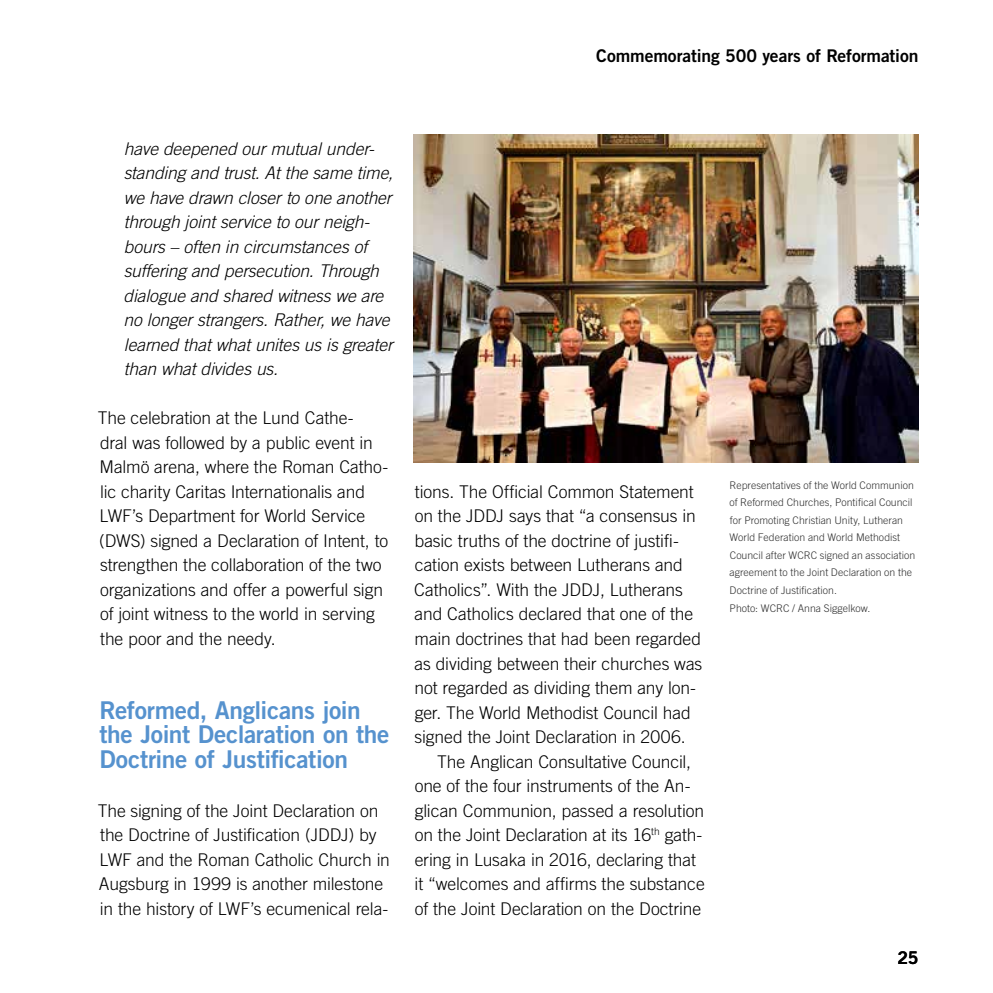
<style>
.page{position:relative;width:993px;height:993px;background:#fff}
.page>*{position:absolute;margin:0;border:0;box-sizing:border-box;transform-origin:0 0}
.t1{font:24.5px/24.5px "Trade Gothic LT Std Bd 2";letter-spacing:-.015em;color:#5692ce}
.t2{font:300 17.5px/24.5px "Trade Gothic LT Std";letter-spacing:-.005em;color:#000}
.t3{font:italic 300 17.5px/24.5px "Trade Gothic LT Std";letter-spacing:-.005em;color:#000}
.t4{font:17.5px "Trade Gothic LT Std Bd 2";letter-spacing:-.005em;color:#000}
.t5{font:300 10.5px/17.5px "Trade Gothic LT Std";letter-spacing:.005em;color:#323232}
</style>
<div class="page">
<img style="left:414px;top:134px;width:504px;height:329px">
<p class="t4" style="left:596px;top:45px;width:323px">Commemorating 500 years of Reformation</p>
<p class="t3" style="left:123px;top:136px;width:271px">have deepened our mutual under&shy;standing and trust. At the same time, we have drawn closer to one another through joint service to our neigh&shy;bours – often in circumstances of suffering and persecution. Through dialogue and shared witness we are no longer strangers. Rather, we have learned that what unites us is greater than what divides us.</p>
<p class="t2" style="left:98px;top:405px;width:292px">The celebration at the Lund Cathe-<br>dral was followed by a public event in Malmö arena, where the Roman Catho&shy;lic charity Caritas Internationalis and LWF’s Department for World Service (DWS) signed a Declaration of Intent, to strengthen the collaboration of the two organizations and offer a powerful sign of joint witness to the world in serving the poor and the needy.</p>
<h1 class="t1" style="left:99px;top:697px;width:291px">Reformed, Anglicans join the Joint Declaration on the<br>Doctrine of Justification</h1>
<p class="t2" style="left:98px;top:797px;width:293px">The signing of the Joint Declaration on the Doctrine of Justification (JDDJ) by LWF and the Roman Catholic Church in Augsburg in 1999 is another milestone in the history of LWF’s ecumenical rela-</p>
<p class="t2" style="left:415px;top:479px;width:280px">tions. The Official Common Statement</p>
<p class="t2" style="left:414px;top:503px;width:282px">on the JDDJ says that “a consensus in</p>
<p class="t2" style="left:414px;top:528px;width:266px">basic truths of the doctrine of justifi-</p>
<p class="t2" style="left:414px;top:552px;width:269px">cation exists between Lutherans and</p>
<p class="t2" style="left:414px;top:577px;width:270px">Catholics”. With the JDDJ, Lutherans</p>
<p class="t2" style="left:414px;top:601px;width:280px">and Catholics declared that one of the</p>
<p class="t2" style="left:414px;top:626px;width:288px">main doctrines that had been regarded</p>
<p class="t2" style="left:414px;top:650px;width:289px">as dividing between their churches was</p>
<p class="t2" style="left:414px;top:675px;width:283px">not regarded as dividing them any lon-</p>
<p class="t2" style="left:414px;top:699px;width:277px">ger. The World Methodist Council had</p>
<p class="t2" style="left:414px;top:724px;width:272px">signed the Joint Declaration in 2006.</p>
<p class="t2" style="left:437px;top:748px;width:255px">The Anglican Consultative Council,</p>
<p class="t2" style="left:414px;top:773px;width:277px">one of the four instruments of the An-</p>
<p class="t2" style="left:414px;top:797px;width:291px">glican Communion, passed a resolution</p>
<p class="t2" style="left:414px;top:822px;width:289px">on the Joint Declaration at its 16<sup>th</sup> gath-</p>
<p class="t2" style="left:414px;top:846px;width:283px">ering in Lusaka in 2016, declaring that</p>
<p class="t2" style="left:414px;top:871px;width:291px">it “welcomes and affirms the substance</p>
<p class="t2" style="left:414px;top:895px;width:288px">of the Joint Declaration on the Doctrine</p>
<p class="t5" style="left:729px;top:476px;width:187px">Representatives of the World Communion of Reformed Churches, Pontifical Council for Promoting Christian Unity, Lutheran World Federation and World Methodist Council after WCRC signed an association agreement to the Joint Declaration on the Doctrine of Justification.<br>Photo: WCRC / Anna Siggelkow.</p>
<p class="t4" style="left:897px;top:946px;width:22px">25</p>
</div>
